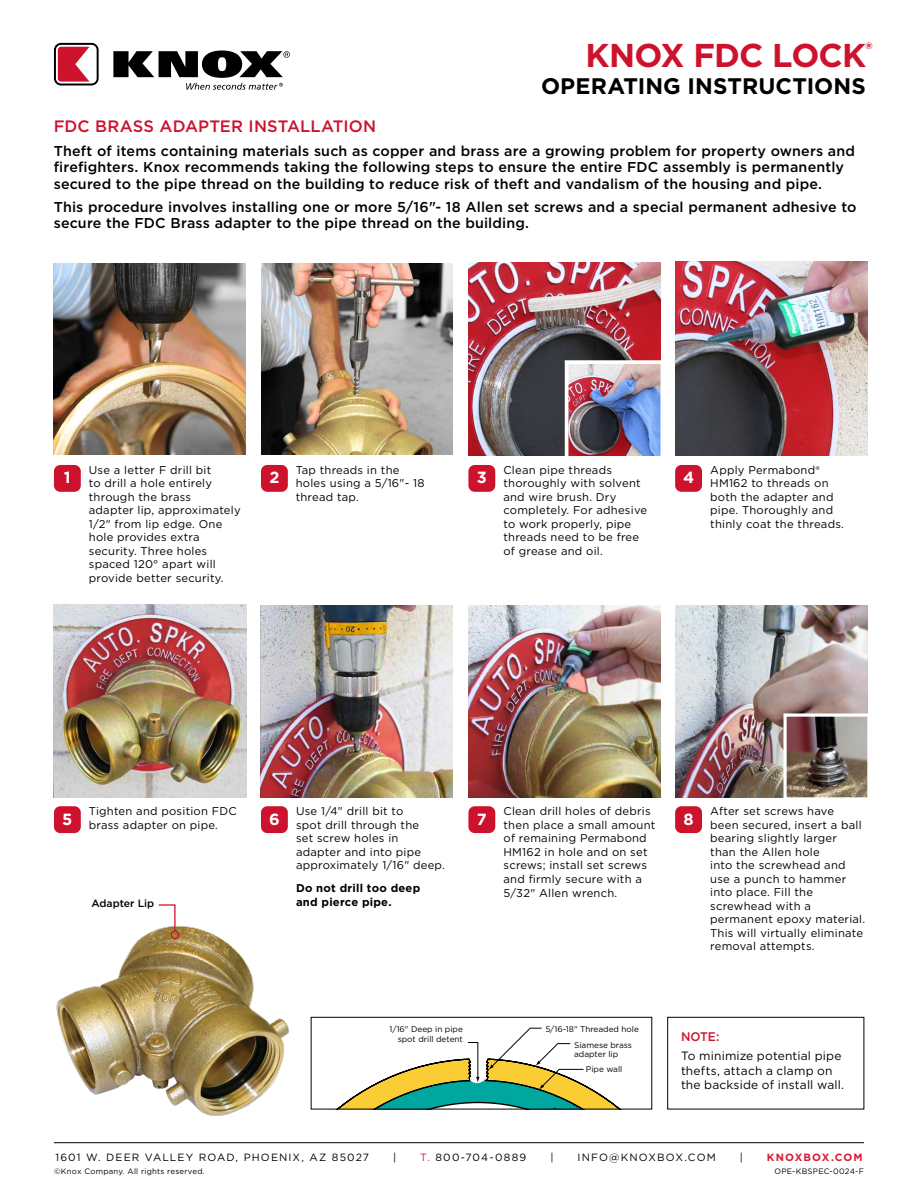
<style>
.page{position:relative;width:918px;height:1188px;background:#fff}
.page>*{position:absolute;margin:0;border:0;box-sizing:border-box;transform-origin:0 0}
.t1{font:700 33px "Gotham";letter-spacing:-.025em;color:#cd122d}
.t2{font:700 22.5px "Gotham";letter-spacing:.005em;color:#000}
.t3{font:500 16.5px "Gotham";letter-spacing:.005em;color:#cd122d}
.t4{font:700 16.2px "Gotham";color:#fff}
.t5{font:500 14.25px/16.5px "Gotham";letter-spacing:.01em;color:#000101}
.t6{font:500 12.45px "Gotham";color:#cd122d;scale:.96 1}
.t7{font:12px/14.4px "Gotham";letter-spacing:.015em;color:#000}
.t8{font:11.25px/13.5px "Gotham";letter-spacing:.02em;color:#000}
.t9{font:700 11.25px/13.5px "Gotham";letter-spacing:.02em;color:#000}
.t10{font:10.5px "Gotham";letter-spacing:.105em;color:#000}
.t11{font:700 10.5px "Gotham";letter-spacing:.1em;color:#da1a32}
.t12{font:500 10.5px "Gotham";color:#000}
.t13{font:8.25px/9.9px "Gotham";color:#000}
.t14{font:7.8px "Gotham";letter-spacing:.025em;color:#000}
.s1{color:#da1a32}
</style>
<div class="page">
<div style="left:667px;top:1017px;width:197px;height:92px;border:1px solid #000"></div>
<svg style="left:54px;top:43px;width:45px;height:42px"></svg>
<svg style="left:113px;top:51px;width:177px;height:39px"></svg>
<img style="left:56px;top:926px;width:233px;height:190px">
<svg style="left:339px;top:1027px;width:279px;height:80px"></svg>
<div style="left:311px;top:1017px;width:341px;height:92px;border:1px solid #000"></div>
<div style="left:54px;top:465px;width:27px;height:27px;background:#cd122d;border-radius:6px"></div>
<div style="left:54px;top:806px;width:27px;height:27px;background:#cd122d;border-radius:6px"></div>
<div style="left:261px;top:465px;width:27px;height:27px;background:#cd122d;border-radius:6px"></div>
<div style="left:468px;top:465px;width:27px;height:27px;background:#cd122d;border-radius:6px"></div>
<div style="left:675px;top:465px;width:27px;height:27px;background:#cd122d;border-radius:6px"></div>
<div style="left:261px;top:806px;width:27px;height:27px;background:#cd122d;border-radius:6px"></div>
<div style="left:468px;top:806px;width:27px;height:27px;background:#cd122d;border-radius:6px"></div>
<div style="left:675px;top:806px;width:27px;height:27px;background:#cd122d;border-radius:6px"></div>
<div style="left:171px;top:930px;width:8px;height:9px;border:1px solid #cd122d;border-radius:50%"></div>
<svg style="left:157px;top:904px;width:19px;height:28px"></svg>
<img style="left:54px;top:263px;width:192px;height:192px">
<img style="left:261px;top:263px;width:192px;height:192px">
<img style="left:468px;top:263px;width:192px;height:193px">
<img style="left:570px;top:365px;width:89px;height:90px">
<div style="left:565px;top:360px;width:99px;height:100px;border:4px solid #fff"></div>
<img style="left:675px;top:262px;width:192px;height:194px">
<img style="left:54px;top:605px;width:192px;height:192px">
<img style="left:261px;top:605px;width:192px;height:192px">
<img style="left:468px;top:605px;width:192px;height:192px">
<img style="left:675px;top:605px;width:192px;height:192px">
<img style="left:787px;top:717px;width:80px;height:80px">
<div style="left:783px;top:713px;width:88px;height:88px;border:3px solid #fff"></div>
<hr style="left:54px;top:1142px;width:810px;height:1px;background:#000">
<h1 class="t1" style="left:586px;top:33px;width:289px">KNOX FDC LOCK<sup>®</sup></h1>
<h2 class="t2" style="left:541px;top:71px;width:326px">OPERATING INSTRUCTIONS</h2>
<h3 class="t3" style="left:54px;top:116px;width:324px">FDC BRASS ADAPTER INSTALLATION</h3>
<p class="t5" style="left:54px;top:142px;width:803px">Theft of items containing materials such as copper and brass are a growing problem for property owners and firefighters. Knox recommends taking the following steps to ensure the entire FDC assembly is permanently secured to the pipe thread on the building to reduce risk of theft and vandalism of the housing and pipe.</p>
<p class="t5" style="left:54px;top:198px;width:804px">This procedure involves installing one or more 5/16"- 18 Allen set screws and a special permanent adhesive to secure the FDC Brass adapter to the pipe thread on the building.</p>
<h3 class="t4" style="left:64px;top:467px;width:8px">1</h3>
<p class="t8" style="left:89px;top:463px;width:153px">Use a letter F drill bit<br>to drill a hole entirely through the brass<br>adapter lip, approximately<br>1/2" from lip edge. One hole provides extra security. Three holes spaced 120° apart will provide better security.</p>
<p class="t8" style="left:296px;top:463px;width:130px">Tap threads in the holes using a 5/16"- 18 thread tap.</p>
<p class="t8" style="left:503px;top:463px;width:145px">Clean pipe threads thoroughly with solvent and wire brush. Dry completely. For adhesive to work properly, pipe threads need to be free of grease and oil.</p>
<p class="t8" style="left:710px;top:463px;width:135px">Apply Permabond®<br>HM162 to threads on both the adapter and pipe. Thoroughly and thinly coat the threads.</p>
<h3 class="t4" style="left:269px;top:467px;width:12px">2</h3>
<h3 class="t4" style="left:477px;top:467px;width:12px">3</h3>
<h3 class="t4" style="left:683px;top:467px;width:13px">4</h3>
<h3 class="t4" style="left:62px;top:808px;width:12px">5</h3>
<p class="t8" style="left:89px;top:804px;width:149px">Tighten and position FDC brass adapter on pipe.</p>
<p class="t8" style="left:296px;top:804px;width:150px">Use 1/4" drill bit to<br>spot drill through the<br>set screw holes in adapter and into pipe approximately 1/16" deep.</p>
<p class="t9" style="left:296px;top:882px;width:126px">Do not drill too deep and pierce pipe.</p>
<p class="t8" style="left:504px;top:804px;width:153px">Clean drill holes of debris then place a small amount of remaining Permabond<br>HM162 in hole and on set screws; install set screws and firmly secure with a<br>5/32" Allen wrench.</p>
<h3 class="t4" style="left:269px;top:808px;width:12px">6</h3>
<h3 class="t4" style="left:477px;top:808px;width:12px">7</h3>
<h3 class="t4" style="left:683px;top:808px;width:12px">8</h3>
<p class="t12" style="left:91px;top:897px;width:64px">Adapter Lip</p>
<p class="t8" style="left:710px;top:804px;width:156px">After set screws have been secured, insert a ball bearing slightly larger than the Allen hole<br>into the screwhead and use a punch to hammer into place. Fill the screwhead with a permanent epoxy material.<br>This will virtually eliminate removal attempts.</p>
<p class="t13" style="left:390px;top:1024px;width:75px;text-align:right">1/16" Deep in pipe spot drill detent</p>
<p class="t13" style="left:545px;top:1024px;width:95px">5/16-18" Threaded hole</p>
<p class="t13" style="left:574px;top:1039px;width:59px">Siamese brass adapter lip</p>
<p class="t13" style="left:586px;top:1064px;width:38px">Pipe wall</p>
<p class="t6" style="left:681px;top:1028px;width:41px">NOTE:</p>
<p class="t7" style="left:681px;top:1048px;width:165px">To minimize potential pipe thefts, attach a clamp on the backside of install wall.</p>
<p class="t10" style="left:55px;top:1151px;width:315px">1601 W. DEER VALLEY ROAD, PHOENIX, AZ 85027</p>
<p class="t10" style="left:393px;top:1151px;width:5px">|</p>
<p class="t10" style="left:420px;top:1151px;width:108px"><span class="s1">T.</span> 800-704-0889</p>
<p class="t10" style="left:550px;top:1151px;width:5px">|</p>
<p class="t10" style="left:577px;top:1151px;width:140px">INFO@KNOXBOX.COM</p>
<p class="t10" style="left:740px;top:1151px;width:5px">|</p>
<p class="t11" style="left:767px;top:1150px;width:97px">KNOXBOX.COM</p>
<p class="t14" style="left:54px;top:1166px;width:152px">©Knox Company. All rights reserved.</p>
<p class="t14" style="left:774px;top:1166px;width:91px">OPE-KBSPEC-0024-F</p>
</div>
